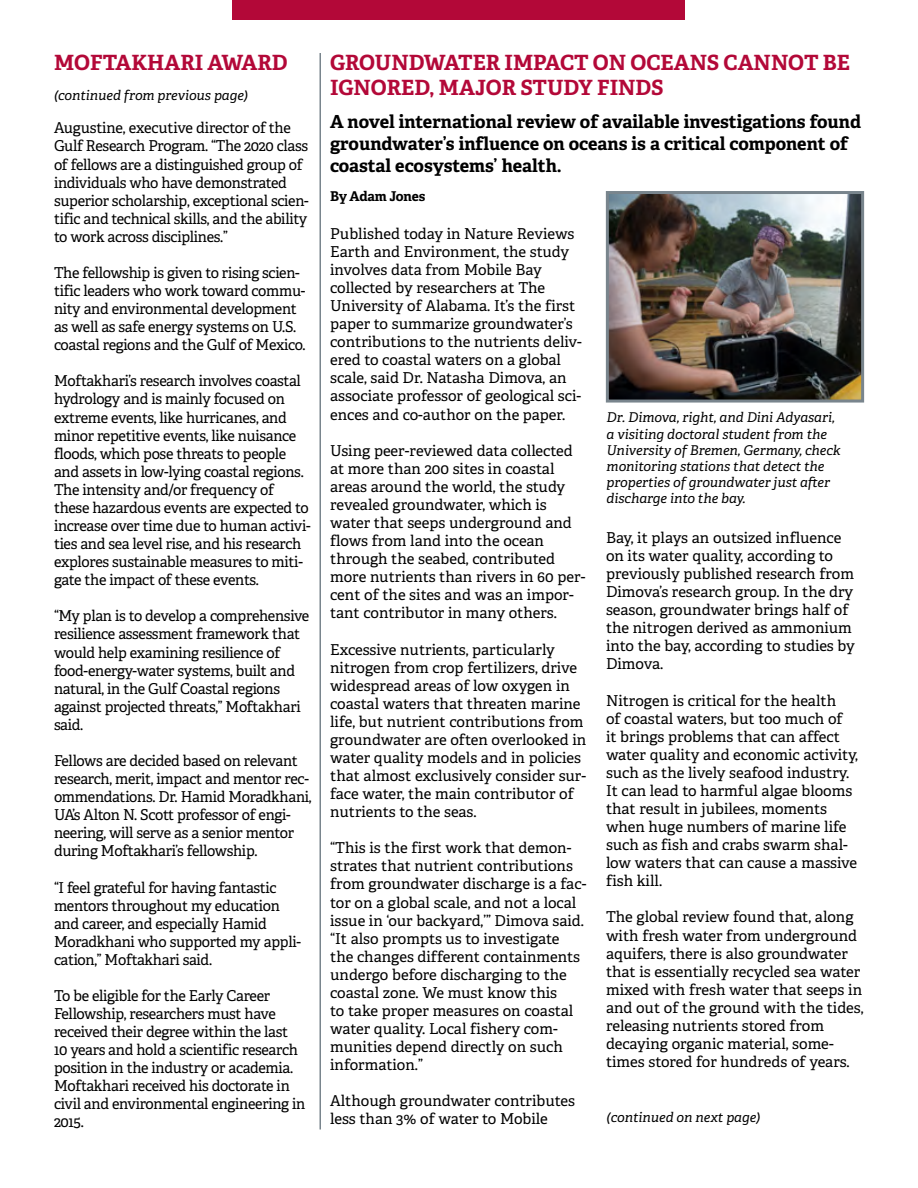
<style>
.page{position:relative;width:918px;height:1188px;background:#fff}
.page>*{position:absolute;margin:0;border:0;box-sizing:border-box;transform-origin:0 0}
.t1{font:700 21px/25.5px "Adelle PE";color:#b30838}
.Subhead{font:700 18px/21.8px "Adelle PE";letter-spacing:-.005em;color:#000}
.Paragraph{font:15px/18px "Adelle PE";letter-spacing:-.01em;color:#000}
.t2{font:italic 13.5px/16.2px "Adelle PE";color:#000}
.t3{font:700 13.5px "Adelle PE";letter-spacing:-.015em;color:#000}
</style>
<div class="page">
<div style="left:233px;top:0;width:452px;height:19px;background:#b30838"></div>
<img style="left:610px;top:195px;width:250px;height:204px">
<div style="left:606px;top:191px;width:258px;height:212px;border:3px solid #79858d"></div>
<hr style="left:320px;top:53px;width:1px;height:1077px;background:#79858d">
<h1 class="t1" style="left:54px;top:49px;width:235px">MOFTAKHARI AWARD</h1>
<p class="t2" style="left:54px;top:86px;width:196px">(continued from previous page)</p>
<p class="Paragraph" style="left:54px;top:118px;width:256px">Augustine, executive director of the Gulf Research Program. “The 2020 class of fellows are a distinguished group of individuals who have demonstrated superior scholarship, exceptional scien&shy;tific and technical skills, and the ability to work across disciplines.”</p>
<p class="Paragraph" style="left:54px;top:263px;width:253px">The fellowship is given to rising scien&shy;tific leaders who work toward commu&shy;nity and environmental development as well as safe energy systems on U.S. coastal regions and the Gulf of Mexico.</p>
<p class="Paragraph" style="left:54px;top:371px;width:258px">Moftakhari’s research involves coastal hydrology and is mainly focused on extreme events, like hurricanes, and minor repetitive events, like nuisance floods, which pose threats to people and assets in low-lying coastal regions.<br>The intensity and/or frequency of these hazardous events are expected to increase over time due to human activi&shy;ties and sea level rise, and his research explores sustainable measures to miti&shy;gate the impact of these events.</p>
<p class="Paragraph" style="left:54px;top:606px;width:257px">“My plan is to develop a comprehensive resilience assessment framework that would help examining resilience of food-energy-water systems, built and natural, in the Gulf Coastal regions against projected threats,” Moftakhari said.</p>
<p class="Paragraph" style="left:54px;top:751px;width:259px">Fellows are decided based on relevant research, merit, impact and mentor rec&shy;ommendations. Dr. Hamid Moradkhani, UA’s Alton N. Scott professor of engi&shy;neering, will serve as a senior mentor during Moftakhari’s fellowship.</p>
<p class="Paragraph" style="left:54px;top:878px;width:248px">“I feel grateful for having fantastic mentors throughout my education and career, and especially Hamid Moradkhani who supported my appli&shy;cation,” Moftakhari said.</p>
<p class="Paragraph" style="left:54px;top:986px;width:253px">To be eligible for the Early Career Fellowship, researchers must have received their degree within the last<br>10 years and hold a scientific research position in the industry or academia.<br>Moftakhari received his doctorate in civil and environmental engineering in 2015.</p>
<h1 class="t1" style="left:330px;top:49px;width:522px">GROUNDWATER IMPACT ON OCEANS CANNOT BE<br>IGNORED, MAJOR STUDY FINDS</h1>
<h2 class="Subhead" style="left:330px;top:110px;width:533px">A novel international review of available investigations found groundwater’s influence on oceans is a critical component of coastal ecosystems’ health.</h2>
<h1 class="t3" style="left:330px;top:187px;width:97px">By Adam Jones</h1>
<p class="Paragraph" style="left:330px;top:224px;width:253px">Published today in Nature Reviews Earth and Environment, the study involves data from Mobile Bay collected by researchers at The University of Alabama. It’s the first paper to summarize groundwater’s contributions to the nutrients deliv&shy;ered to coastal waters on a global scale, said Dr. Natasha Dimova, an associate professor of geological sci&shy;ences and co-author on the paper.</p>
<p class="Paragraph" style="left:330px;top:441px;width:257px">Using peer-reviewed data collected at more than 200 sites in coastal areas around the world, the study revealed groundwater, which is water that seeps underground and flows from land into the ocean through the seabed, contributed more nutrients than rivers in 60 per&shy;cent of the sites and was an impor&shy;tant contributor in many others.</p>
<p class="Paragraph" style="left:330px;top:640px;width:258px">Excessive nutrients, particularly nitrogen from crop fertilizers, drive widespread areas of low oxygen in coastal waters that threaten marine life, but nutrient contributions from groundwater are often overlooked in water quality models and in policies that almost exclusively consider sur&shy;face water, the main contributor of nutrients to the seas.</p>
<p class="Paragraph" style="left:330px;top:838px;width:258px">“This is the first work that demon&shy;strates that nutrient contributions from groundwater discharge is a fac&shy;tor on a global scale, and not a local issue in ‘our backyard,’” Dimova said. “It also prompts us to investigate the changes different containments undergo before discharging to the coastal zone. We must know this<br>to take proper measures on coastal water quality. Local fishery com&shy;munities depend directly on such information.”</p>
<p class="Paragraph" style="left:330px;top:1091px;width:246px">Although groundwater contributes less than 3% of water to Mobile</p>
<p class="t2" style="left:607px;top:409px;width:236px">Dr. Dimova, right, and Dini Adyasari, a visiting doctoral student from the University of Bremen, Germany, check monitoring stations that detect the properties of groundwater just after discharge into the bay.</p>
<p class="Paragraph" style="left:606px;top:528px;width:250px">Bay, it plays an outsized influence on its water quality, according to previously published research from<br>Dimova’s research group. In the dry season, groundwater brings half of the nitrogen derived as ammonium into the bay, according to studies by<br>Dimova.</p>
<p class="Paragraph" style="left:606px;top:691px;width:254px">Nitrogen is critical for the health<br>of coastal waters, but too much of<br>it brings problems that can affect water quality and economic activity, such as the lively seafood industry.<br>It can lead to harmful algae blooms that result in jubilees, moments when huge numbers of marine life such as fish and crabs swarm shal&shy;low waters that can cause a massive fish kill.</p>
<p class="Paragraph" style="left:606px;top:907px;width:259px">The global review found that, along with fresh water from underground aquifers, there is also groundwater that is essentially recycled sea water mixed with fresh water that seeps in and out of the ground with the tides, releasing nutrients stored from decaying organic material, some&shy;times stored for hundreds of years.</p>
<p class="t2" style="left:607px;top:1108px;width:155px">(continued on next page)</p>
</div>
